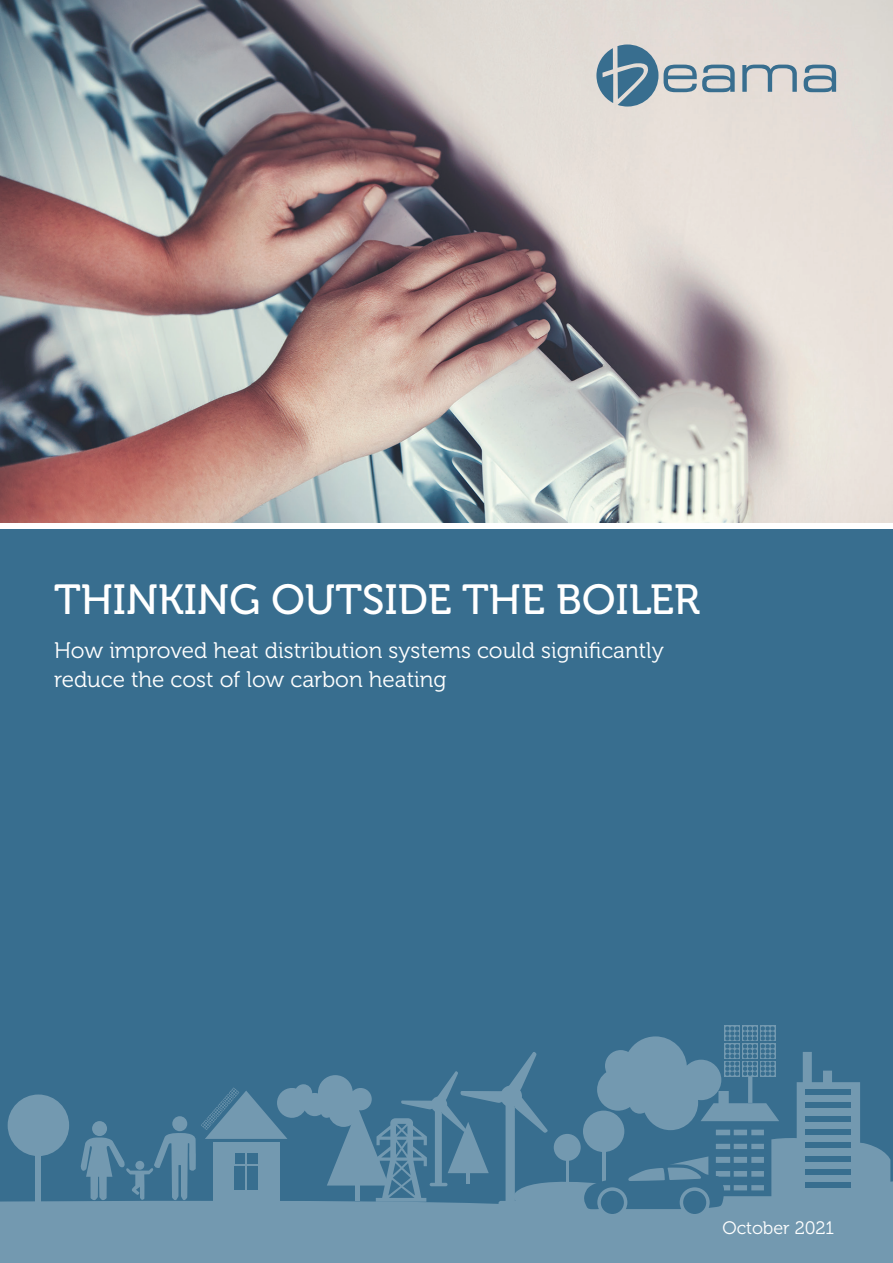
<style>
.page{position:relative;width:893px;height:1263px;background:#fff}
.page>*{position:absolute;margin:0;border:0;box-sizing:border-box;transform-origin:0 0}
.t1{font:42px "Museo 500";color:#fff}
.t2{font:22.5px "Museo 300";color:#fff}
.t3{font:18px "Museo 300";color:#fff}
</style>
<div class="page">
<div style="left:0;top:529px;width:893px;height:734px;background:#386e8f"></div>
<div style="left:0;top:1201px;width:80px;height:62px;background:#7399b0"></div>
<div style="left:724px;top:1025px;width:16px;height:16px;background:#7399b0"></div>
<div style="left:742px;top:1025px;width:16px;height:16px;background:#7399b0"></div>
<div style="left:760px;top:1025px;width:15px;height:16px;background:#7399b0"></div>
<div style="left:35px;top:1154px;width:6px;height:58px;background:#7399b0"></div>
<div style="left:8px;top:1094px;width:61px;height:62px;background:#7399b0;border-radius:50%"></div>
<svg style="left:80px;top:1026px;width:813px;height:237px"></svg>
<hr style="left:430px;top:1183px;width:18px;height:3px;background:#fff;border-radius:2px">
<img style="left:0;top:0;width:893px;height:522px">
<svg style="left:742px;top:65px;width:55px;height:27px"></svg>
<svg style="left:804px;top:65px;width:32px;height:27px"></svg>
<svg style="left:596px;top:44px;width:139px;height:63px;background:#a3b2bb"></svg>
<p class="t1" style="left:54px;top:577px;width:648px">THINKING OUTSIDE THE BOILER</p>
<p class="t2" style="left:54px;top:638px;width:611px">How improved heat distribution systems could significantly</p>
<p class="t2" style="left:54px;top:667px;width:394px">reduce the cost of low carbon heating</p>
<p class="t3" style="left:722px;top:1218px;width:113px">October 2021</p>
</div>
